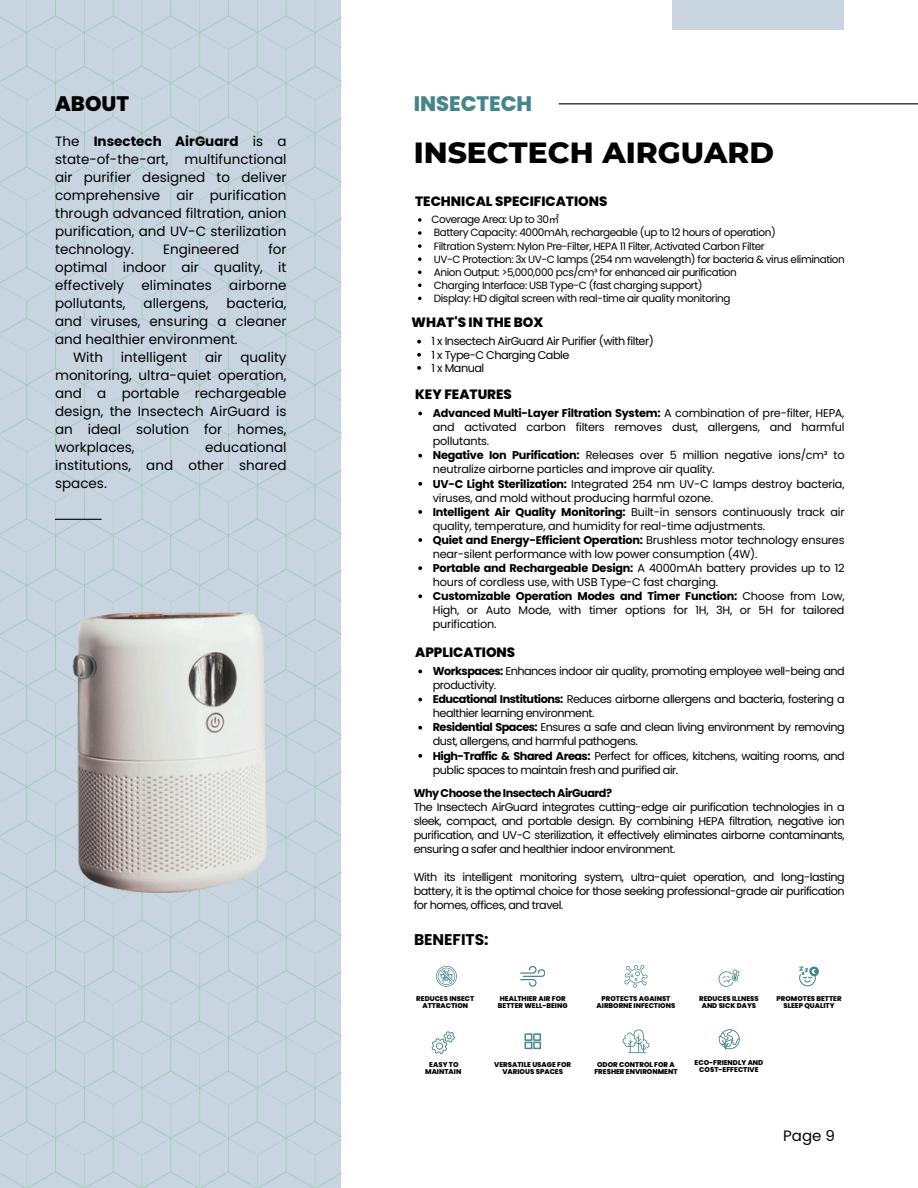
<style>
.page{position:relative;width:918px;height:1188px;background:#fff}
.page>*{position:absolute;margin:0;border:0;box-sizing:border-box;transform-origin:0 0}
.t1{font:800 29.7px "Montserrat";color:#000}
.t2{font:800 21px "Poppins";color:#45868b}
.t3{font:800 21px "Poppins";color:#000}
.t4{font:700 15.45px "Poppins";color:#000}
.t5{font:15px "Poppins";color:#000}
.t6{font:13.5px/18px "Poppins";color:#000;text-align:justify}
.t7{font:800 13.5px "Poppins";color:#000}
.t8{font:11.25px/14.1px "Poppins";letter-spacing:-.045em;color:#000;text-align:justify}
.t9{font:11.25px/14.1px "Poppins";letter-spacing:-.02em;color:#000}
.t10{font:700 11.25px "Poppins";letter-spacing:-.045em;color:#000}
.t11{font:10.5px "Poppins";letter-spacing:-.04em;color:#000}
.t12{font:800 6.9px/6.9px "Poppins";color:#000;text-align:center}
.s1{font-weight:700}
.s2{font-family:"Noto Sans CJ Ksc"}
</style>
<div class="page">
<hr style="left:559px;top:103px;width:359px;height:1px;background:#000">
<div style="left:672px;top:0;width:172px;height:30px;background:#c8d5e0"></div>
<img style="left:0;top:0;width:341px;height:1188px">
<hr style="left:55px;top:519px;width:47px;height:1px;background:#000">
<svg style="left:436px;top:966px;width:21px;height:21px"></svg>
<svg style="left:719px;top:970px;width:20px;height:16px"></svg>
<svg style="left:525px;top:1033px;width:16px;height:16px"></svg>
<svg style="left:520px;top:966px;width:25px;height:21px"></svg>
<svg style="left:624px;top:965px;width:24px;height:22px"></svg>
<svg style="left:799px;top:967px;width:20px;height:19px"></svg>
<svg style="left:432px;top:1031px;width:23px;height:23px"></svg>
<svg style="left:623px;top:1029px;width:26px;height:24px"></svg>
<svg style="left:418px;top:218px;width:4px;height:4px"></svg>
<svg style="left:418px;top:231px;width:4px;height:4px"></svg>
<svg style="left:418px;top:244px;width:4px;height:4px"></svg>
<svg style="left:418px;top:257px;width:4px;height:4px"></svg>
<svg style="left:418px;top:270px;width:4px;height:4px"></svg>
<svg style="left:418px;top:284px;width:4px;height:3px"></svg>
<svg style="left:418px;top:297px;width:4px;height:3px"></svg>
<svg style="left:418px;top:412px;width:4px;height:3px"></svg>
<svg style="left:418px;top:454px;width:4px;height:4px"></svg>
<svg style="left:418px;top:482px;width:4px;height:4px"></svg>
<svg style="left:418px;top:510px;width:4px;height:4px"></svg>
<svg style="left:418px;top:538px;width:4px;height:4px"></svg>
<svg style="left:418px;top:566px;width:4px;height:4px"></svg>
<svg style="left:418px;top:594px;width:4px;height:4px"></svg>
<svg style="left:418px;top:670px;width:4px;height:3px"></svg>
<svg style="left:418px;top:698px;width:4px;height:3px"></svg>
<svg style="left:418px;top:726px;width:4px;height:4px"></svg>
<svg style="left:418px;top:754px;width:4px;height:4px"></svg>
<svg style="left:417px;top:340px;width:4px;height:4px"></svg>
<svg style="left:417px;top:353px;width:4px;height:4px"></svg>
<svg style="left:417px;top:366px;width:4px;height:4px"></svg>
<svg style="left:718px;top:1029px;width:21px;height:20px"></svg>
<img style="left:60px;top:570px;width:222px;height:354px">
<p class="t3" style="left:55px;top:89px;width:76px">ABOUT</p>
<p class="t2" style="left:414px;top:89px;width:120px">INSECTECH</p>
<h2 class="t1" style="left:414px;top:134px;width:362px">INSECTECH AIRGUARD</h2>
<p class="t6" style="left:55px;top:132px;width:233px">The <span class="s1">Insectech AirGuard</span> is a state-of-the-art, multifunctional air purifier designed to deliver comprehensive air purification through advanced filtration, anion purification, and UV-C sterilization technology.</p>
<p class="t7" style="left:415px;top:192px;width:194px">TECHNICAL SPECIFICATIONS</p>
<p class="t11" style="left:431px;top:212px;width:129px">Coverage Area: Up to 30<span class="s2">㎡</span></p>
<h1 class="t11" style="left:434px;top:225px;width:343px">Battery Capacity: 4000mAh, rechargeable (up to 12 hours of operation)</h1>
<h5 class="t11" style="left:434px;top:239px;width:332px">Filtration System: Nylon Pre-Filter, HEPA 11 Filter, Activated Carbon Filter</h5>
<p class="t11" style="left:434px;top:252px;width:413px">UV-C Protection: 3x UV-C lamps (254 nm wavelength) for bacteria &amp; virus elimination</p>
<p class="t11" style="left:434px;top:265px;width:305px">Anion Output: &gt;5,000,000 pcs/cm³ for enhanced air purification</p>
<p class="t11" style="left:434px;top:278px;width:270px">Charging Interface: USB Type-C (fast charging support)</p>
<p class="t11" style="left:434px;top:291px;width:298px">Display: HD digital screen with real-time air quality monitoring</p>
<p class="t6" style="left:55px;top:240px;width:233px;text-indent:213px">for optimal indoor air quality, it effectively</p>
<p class="t6" style="left:163px;top:240px;width:77px">Engineered</p>
<p class="t6" style="left:141px;top:276px;width:72px">eliminates</p>
<p class="t6" style="left:229px;top:276px;width:59px">airborne</p>
<p class="t6" style="left:55px;top:294px;width:72px">pollutants,</p>
<p class="t6" style="left:144px;top:294px;width:67px">allergens,</p>
<p class="t6" style="left:227px;top:294px;width:61px">bacteria,</p>
<p class="t6" style="left:55px;top:312px;width:233px">and viruses, ensuring a cleaner</p>
<p class="t6" style="left:55px;top:330px;width:184px">and healthier environment.</p>
<p class="t6" style="left:73px;top:348px;width:32px">With</p>
<p class="t6" style="left:121px;top:348px;width:68px">intelligent</p>
<p class="t6" style="left:205px;top:348px;width:19px">air</p>
<p class="t7" style="left:411px;top:313px;width:134px">WHAT'S IN THE BOX</p>
<p class="t8" style="left:432px;top:334px;width:224px">1 x Insectech AirGuard Air Purifier (with filter)</p>
<p class="t8" style="left:432px;top:348px;width:139px">1 x Type-C Charging Cable</p>
<p class="t8" style="left:432px;top:361px;width:54px">1 x Manual</p>
<p class="t6" style="left:55px;top:348px;width:233px;text-indent:185px">quality monitoring, ultra-quiet operation, and a portable rechargeable design, the Insectech AirGuard is an ideal solution for homes, workplaces,</p>
<h5 class="t7" style="left:415px;top:385px;width:98px">KEY FEATURES</h5>
<p class="t8" style="left:433px;top:406px;width:413px"><span class="s1">Advanced Multi-Layer Filtration System:</span> A combination of pre-filter, HEPA, and activated carbon filters removes dust, allergens, and harmful pollutants.</p>
<p class="t9" style="left:433px;top:448px;width:413px"><span class="s1">Negative Ion Purification:</span> Releases over 5 million negative ions/cm³ to neutralize airborne particles and improve air quality.</p>
<p class="t9" style="left:433px;top:477px;width:413px"><span class="s1">UV-C Light Sterilization:</span> Integrated 254 nm UV-C lamps destroy bacteria, viruses, and mold without producing harmful ozone.</p>
<h5 class="t9" style="left:433px;top:505px;width:413px"><span class="s1">Intelligent Air Quality Monitoring:</span> Built-in sensors continuously track air quality, temperature, and humidity for real-time adjustments.</h5>
<p class="t9" style="left:433px;top:533px;width:413px"><span class="s1">Quiet and Energy-Efficient Operation:</span> Brushless motor technology ensures near-silent performance with low power consumption (4W).</p>
<p class="t9" style="left:433px;top:561px;width:413px"><span class="s1">Portable and Rechargeable Design:</span> A 4000mAh battery provides up to 12 hours of cordless use, with USB Type-C fast charging.</p>
<p class="t8" style="left:433px;top:589px;width:413px"><span class="s1">Customizable Operation Modes and Timer Function:</span> Choose from Low, High, or Auto Mode, with timer options for 1H, 3H, or 5H for tailored purification.</p>
<h5 class="t8" style="left:433px;top:664px;width:414px"><span class="s1">Workspaces:</span> Enhances indoor air quality, promoting employee well-being and productivity.</h5>
<p class="t8" style="left:433px;top:692px;width:414px"><span class="s1">Educational Institutions:</span> Reduces airborne allergens and bacteria, fostering a healthier learning environment.</p>
<p class="t8" style="left:433px;top:720px;width:414px"><span class="s1">Residential Spaces:</span> Ensures a safe and clean living environment by removing dust, allergens, and harmful pathogens.</p>
<p class="t8" style="left:433px;top:749px;width:414px"><span class="s1">High-Traffic &amp; Shared Areas:</span> Perfect for offices, kitchens, waiting rooms, and public spaces to maintain fresh and purified air.</p>
<p class="t10" style="left:414px;top:785px;width:200px">Why Choose the Insectech AirGuard?</p>
<p class="t8" style="left:414px;top:800px;width:433px">The Insectech AirGuard integrates cutting-edge air purification technologies in a sleek, compact, and portable design. By combining HEPA filtration, negative ion purification, and UV-C sterilization, it effectively eliminates airborne contaminants, ensuring a safer and healthier indoor environment.</p>
<p class="t8" style="left:414px;top:870px;width:433px">With its intelligent monitoring system, ultra-quiet operation, and long-lasting battery, it is the optimal choice for those seeking professional-grade air purification for homes, offices, and travel.</p>
<p class="t6" style="left:55px;top:438px;width:233px;text-indent:150px">educational institutions, and other shared spaces.</p>
<p class="t7" style="left:415px;top:643px;width:102px">APPLICATIONS</p>
<p class="t4" style="left:414px;top:929px;width:76px">BENEFITS:</p>
<p class="t12" style="left:416px;top:995px;width:59px">REDUCES INSECT<br>ATTRACTION</p>
<p class="t12" style="left:498px;top:995px;width:71px;text-align:left">HEALTHIER AIR FOR<br>BETTER WELL-BEING</p>
<h3 class="t12" style="left:699px;top:995px;width:61px">REDUCES ILLNESS<br>AND SICK DAYS</h3>
<p class="t12" style="left:597px;top:995px;width:80px">PROTECTS AGAINST<br>AIRBORNE INFECTIONS</p>
<h2 class="t12" style="left:777px;top:995px;width:67px">PROMOTES BETTER<br>SLEEP QUALITY</h2>
<h6 class="t12" style="left:425px;top:1062px;width:38px">EASY TO<br>MAINTAIN</h6>
<p class="t12" style="left:494px;top:1061px;width:78px">VERSATILE USAGE FOR<br>VARIOUS SPACES</p>
<p class="t12" style="left:594px;top:1061px;width:85px">ODOR CONTROL FOR A<br>FRESHER ENVIRONMENT</p>
<p class="t12" style="left:695px;top:1059px;width:70px">ECO-FRIENDLY AND<br>COST-EFFECTIVE</p>
<h3 class="t5" style="left:783px;top:1125px;width:53px">Page 9</h3>
</div>
